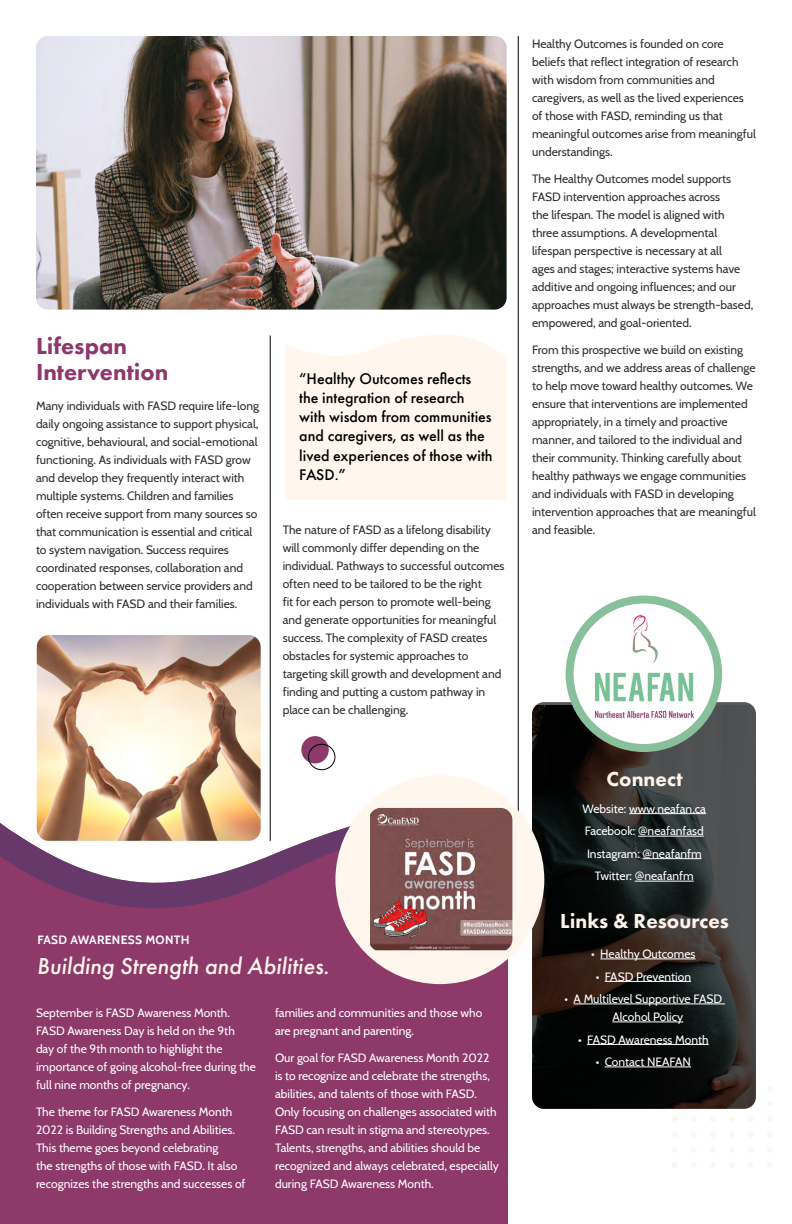
<style>
.page{position:relative;width:792px;height:1224px;background:#fff}
.page>*{position:absolute;margin:0;border:0;box-sizing:border-box;transform-origin:0 0}
.t1{font:italic 500 24px "Futura PT";color:#fff3ea}
.t2{font:800 24px/26px "Futura PT";color:#8e376c}
.t3{font:800 21px "Futura PT";color:#fff3ea}
.t4{font:500 16px/19.2px "Futura PT";color:#000}
.t5{font:12px/18px "Cabin";color:#2d2d2c}
.t6{font:12px/18px "Cabin";color:#fff}
.t7{font:700 12px "Cabin";letter-spacing:.025em;color:#fff}
.s1{font-family:"Europa"}
</style>
<div class="page">
<svg style="left:767px;top:1086px;width:6px;height:5px"></svg>
<svg style="left:767px;top:1101px;width:6px;height:6px"></svg>
<svg style="left:767px;top:1117px;width:6px;height:5px"></svg>
<svg style="left:748px;top:1117px;width:6px;height:5px"></svg>
<svg style="left:729px;top:1117px;width:6px;height:5px"></svg>
<svg style="left:710px;top:1117px;width:6px;height:5px"></svg>
<svg style="left:691px;top:1117px;width:6px;height:5px"></svg>
<svg style="left:672px;top:1117px;width:6px;height:5px"></svg>
<svg style="left:767px;top:1132px;width:6px;height:5px"></svg>
<svg style="left:748px;top:1132px;width:6px;height:5px"></svg>
<svg style="left:729px;top:1132px;width:6px;height:5px"></svg>
<svg style="left:710px;top:1132px;width:6px;height:5px"></svg>
<svg style="left:691px;top:1132px;width:6px;height:5px"></svg>
<svg style="left:672px;top:1132px;width:6px;height:5px"></svg>
<svg style="left:767px;top:1147px;width:6px;height:6px"></svg>
<svg style="left:748px;top:1147px;width:5px;height:6px"></svg>
<svg style="left:729px;top:1147px;width:5px;height:6px"></svg>
<svg style="left:710px;top:1147px;width:5px;height:6px"></svg>
<svg style="left:691px;top:1147px;width:5px;height:6px"></svg>
<svg style="left:672px;top:1147px;width:5px;height:6px"></svg>
<svg style="left:767px;top:1163px;width:6px;height:5px"></svg>
<svg style="left:748px;top:1163px;width:6px;height:5px"></svg>
<svg style="left:729px;top:1163px;width:6px;height:5px"></svg>
<svg style="left:710px;top:1163px;width:6px;height:5px"></svg>
<svg style="left:691px;top:1163px;width:6px;height:5px"></svg>
<svg style="left:672px;top:1163px;width:6px;height:5px"></svg>
<svg style="left:532px;top:702px;width:224px;height:407px;background:#242423"></svg>
<hr style="left:629px;top:813px;width:77px;height:1px;background:#fff">
<hr style="left:648px;top:836px;width:56px;height:1px;background:#fff">
<hr style="left:652px;top:858px;width:50px;height:1px;background:#fff">
<hr style="left:644px;top:881px;width:50px;height:1px;background:#fff">
<div style="left:0;top:954px;width:513px;height:270px;background:#8d396a"></div>
<svg style="left:0;top:726px;width:508px;height:244px"></svg>
<div style="left:301px;top:736px;width:28px;height:28px;background:#8d396a;border-radius:50%"></div>
<div style="left:308px;top:744px;width:27px;height:26px;border:1px solid #000;border-radius:50%"></div>
<img style="left:36px;top:36px;width:471px;height:274px">
<hr style="left:270px;top:336px;width:1px;height:505px;background:#000">
<hr style="left:518px;top:36px;width:1px;height:846px;background:#000">
<div style="left:335px;top:775px;width:209px;height:209px;background:#fff6ed;border-radius:50%"></div>
<img style="left:370px;top:808px;width:142px;height:142px">
<img style="left:37px;top:635px;width:224px;height:206px">
<div style="left:285px;top:335px;width:222px;height:165px;background:#fff6ed"></div>
<div style="left:570px;top:600px;width:148px;height:148px;background:#fff;border-radius:50%"></div>
<div style="left:566px;top:596px;width:156px;height:156px;border:8px solid #87c09b;border-radius:50%"></div>
<img style="left:594px;top:672px;width:100px;height:46px">
<img style="left:632px;top:615px;width:26px;height:49px">
<hr style="left:600px;top:959px;width:95px;height:1px;background:#fff">
<hr style="left:605px;top:981px;width:86px;height:1px;background:#fff">
<hr style="left:574px;top:1004px;width:151px;height:1px;background:#fff">
<hr style="left:612px;top:1022px;width:71px;height:1px;background:#fff">
<hr style="left:587px;top:1044px;width:122px;height:1px;background:#fff">
<hr style="left:605px;top:1067px;width:86px;height:1px;background:#fff">
<h1 class="t2" style="left:36px;top:332px;width:134px">Lifespan<br>Intervention</h1>
<p class="t5" style="left:36px;top:396px;width:225px">Many individuals with FASD require life-long daily ongoing assistance to support physical, cognitive, behavioural, and social-emotional functioning. As individuals with FASD grow and develop they frequently interact with multiple systems. Children and families often receive support from many sources so that communication is essential and critical to system navigation. Success requires coordinated responses, collaboration and cooperation between service providers and individuals with FASD and their families.</p>
<h3 class="t4" style="left:299px;top:369px;width:195px">“Healthy Outcomes reflects the integration of research with wisdom from communities and caregivers, as well as the lived experiences of those with<br>FASD.”</h3>
<p class="t5" style="left:283px;top:520px;width:223px">The nature of FASD as a lifelong disability will commonly differ depending on the individual. Pathways to successful outcomes often need to be tailored to be the right<br>fit for each person to promote well-being and generate opportunities for meaningful success. The complexity of FASD creates obstacles for systemic approaches to targeting skill growth and development and finding and putting a custom pathway in place can be challenging.</p>
<p class="t7" style="left:38px;top:931px;width:154px">FASD AWARENESS MONTH</p>
<h1 class="t1" style="left:37px;top:951px;width:294px">Building Strength and Abilities.</h1>
<p class="t6" style="left:275px;top:1003px;width:209px">families and communities and those who are pregnant and parenting.</p>
<p class="t6" style="left:275px;top:1048px;width:225px">Our goal for FASD Awareness Month 2022 is to recognize and celebrate the strengths, abilities, and talents of those with FASD.<br>Only focusing on challenges associated with FASD can result in stigma and stereotypes.<br>Talents, strengths, and abilities should be recognized and always celebrated, especially during FASD Awareness Month.</p>
<p class="t6" style="left:36px;top:1003px;width:221px">September is FASD Awareness Month.<br>FASD Awareness Day is held on the 9th day of the 9th month to highlight the importance of going alcohol-free during the full nine months of pregnancy.</p>
<p class="t6" style="left:36px;top:1102px;width:211px">The theme for FASD Awareness Month 2022 is Building Strengths and Abilities.<br>This theme goes beyond celebrating<br>the strengths of those with FASD. It also recognizes the strengths and successes of</p>
<p class="t5" style="left:532px;top:34px;width:225px">Healthy Outcomes is founded on core beliefs that reflect integration of research with wisdom from communities and caregivers, as well as the lived experiences of those with FASD, reminding us that meaningful outcomes arise from meaningful understandings.</p>
<p class="t5" style="left:532px;top:169px;width:223px">The Healthy Outcomes model supports FASD intervention approaches across<br>the lifespan. The model is aligned with three assumptions. A developmental lifespan perspective is necessary at all<br>ages and stages; interactive systems have additive and ongoing influences; and our approaches must always be strength-based, empowered, and goal-oriented.</p>
<p class="t5" style="left:532px;top:340px;width:225px">From this prospective we build on existing strengths, and we address areas of challenge to help move toward healthy outcomes. We ensure that interventions are implemented appropriately, in a timely and proactive manner, and tailored to the individual and their community. Thinking carefully about healthy pathways we engage communities and individuals with FASD in developing intervention approaches that are meaningful and feasible.</p>
<h2 class="t3" style="left:607px;top:766px;width:78px">Connect</h2>
<p class="t6" style="left:583px;top:796px;width:125px;line-height:22.5px;text-align:center">Website: www.neafan.ca<br>Facebook: <span class="s1">@</span>neafanfasd<br>Instagram: <span class="s1">@</span>neafanfm<br>Twitter: <span class="s1">@</span>neafanfm</p>
<h2 class="t3" style="left:560px;top:908px;width:170px">Links &amp; Resources</h2>
<p class="t6" style="left:591px;top:944px;width:106px">• Healthy Outcomes</p>
<p class="t6" style="left:596px;top:967px;width:97px">• FASD Prevention</p>
<p class="t6" style="left:612px;top:989px;width:111px;text-indent:-48px">• A Multilevel Supportive FASD<br>Alcohol Policy</p>
<p class="t6" style="left:578px;top:1030px;width:132px">• FASD Awareness Month</p>
<p class="t6" style="left:596px;top:1052px;width:97px">• Contact NEAFAN</p>
</div>
